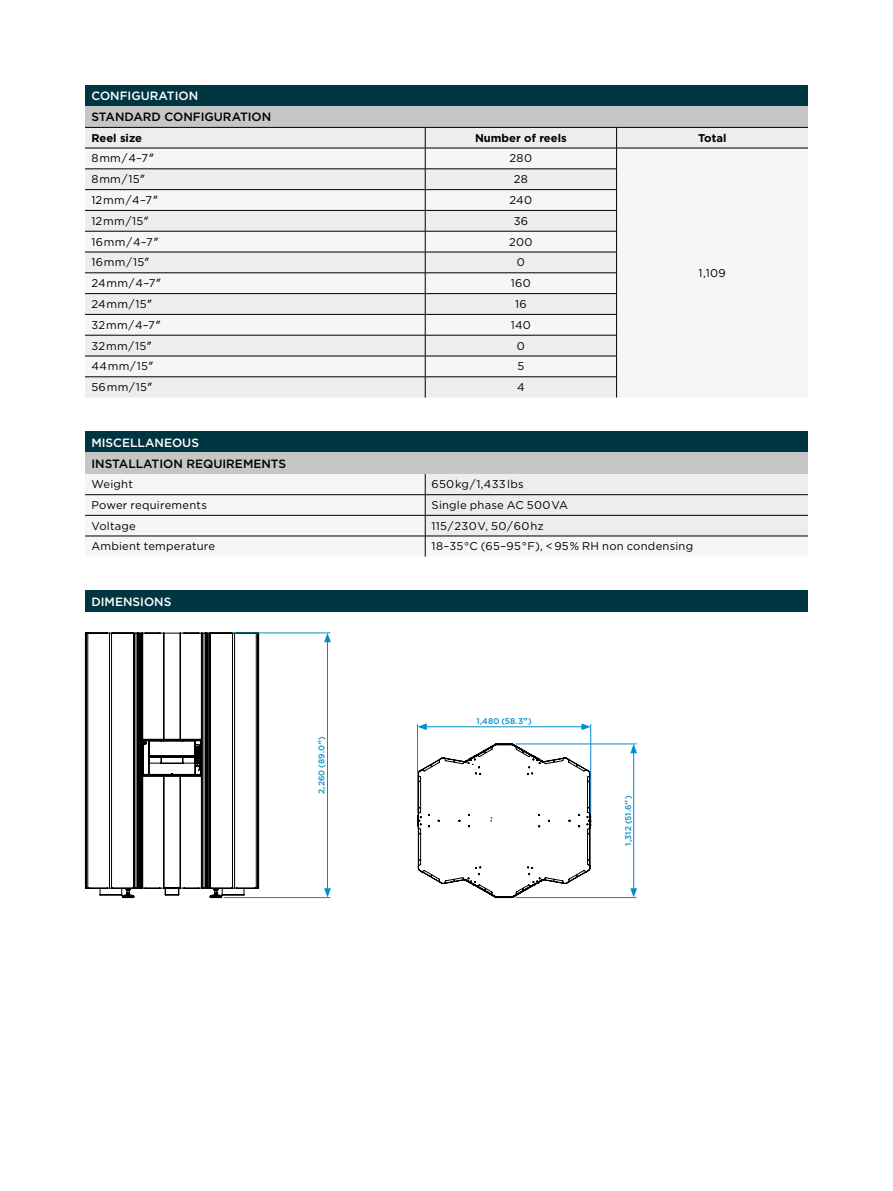
<style>
.page{position:relative;width:893px;height:1191px;background:#fff}
.page>*{position:absolute;margin:0;border:0;box-sizing:border-box;transform-origin:0 0}
.t1{font:500 12px "Gotham";color:#000}
.t2{font:500 12px "Gotham";color:#fff}
.t3{font:11.25px "Gotham";letter-spacing:.02em;color:#000}
.t4{font:700 11.25px "Gotham";color:#000}
.t5{font:500 8.25px "Gotham";letter-spacing:.01em;color:#008ecc}
.s1{font-family:"Helvetica Neue"}
.s2{font-family:"Helvetica Neue";font-weight:700}
</style>
<div class="page">
<div style="left:85px;top:85px;width:723px;height:21px;background:#003542"></div>
<div style="left:85px;top:106px;width:723px;height:21px;background:#c6c6c6"></div>
<div style="left:85px;top:128px;width:723px;height:20px;background:#ededed"></div>
<svg style="left:85px;top:149px;width:533px;height:248px;fill:#ededed"></svg>
<hr style="left:85px;top:148px;width:340px;height:1px;background:#000">
<hr style="left:425px;top:148px;width:192px;height:1px;background:#000">
<hr style="left:617px;top:148px;width:191px;height:1px;background:#000">
<hr style="left:85px;top:169px;width:340px;height:1px;background:#000">
<hr style="left:425px;top:169px;width:192px;height:1px;background:#000">
<hr style="left:85px;top:189px;width:340px;height:1px;background:#000">
<hr style="left:425px;top:189px;width:192px;height:1px;background:#000">
<hr style="left:85px;top:210px;width:340px;height:1px;background:#000">
<hr style="left:425px;top:210px;width:192px;height:1px;background:#000">
<hr style="left:85px;top:231px;width:340px;height:1px;background:#000">
<hr style="left:425px;top:231px;width:192px;height:1px;background:#000">
<hr style="left:85px;top:252px;width:340px;height:1px;background:#000">
<hr style="left:425px;top:252px;width:192px;height:1px;background:#000">
<hr style="left:85px;top:272px;width:340px;height:1px;background:#000">
<hr style="left:425px;top:272px;width:192px;height:1px;background:#000">
<hr style="left:85px;top:293px;width:340px;height:1px;background:#000">
<hr style="left:425px;top:293px;width:192px;height:1px;background:#000">
<hr style="left:85px;top:314px;width:340px;height:1px;background:#000">
<hr style="left:425px;top:314px;width:192px;height:1px;background:#000">
<hr style="left:85px;top:335px;width:340px;height:1px;background:#000">
<hr style="left:425px;top:335px;width:192px;height:1px;background:#000">
<hr style="left:85px;top:356px;width:340px;height:1px;background:#000">
<hr style="left:425px;top:356px;width:192px;height:1px;background:#000">
<hr style="left:85px;top:376px;width:340px;height:1px;background:#000">
<hr style="left:425px;top:376px;width:192px;height:1px;background:#000">
<svg style="left:425px;top:128px;width:1px;height:269px"></svg>
<svg style="left:616px;top:128px;width:1px;height:269px"></svg>
<hr style="left:85px;top:127px;width:340px;height:1px;background:#000">
<hr style="left:425px;top:127px;width:192px;height:1px;background:#000">
<hr style="left:617px;top:127px;width:191px;height:1px;background:#000">
<div style="left:85px;top:432px;width:723px;height:21px;background:#003542"></div>
<div style="left:85px;top:453px;width:723px;height:21px;background:#c6c6c6"></div>
<div style="left:85px;top:474px;width:340px;height:82px;background:#f6f6f6"></div>
<svg style="left:425px;top:474px;width:383px;height:82px"></svg>
<hr style="left:85px;top:494px;width:340px;height:1px;background:#000">
<hr style="left:425px;top:494px;width:383px;height:1px;background:#000">
<hr style="left:85px;top:515px;width:340px;height:1px;background:#000">
<hr style="left:425px;top:515px;width:383px;height:1px;background:#000">
<hr style="left:85px;top:536px;width:340px;height:1px;background:#000">
<hr style="left:425px;top:536px;width:383px;height:1px;background:#000">
<div style="left:85px;top:591px;width:723px;height:21px;background:#003542"></div>
<svg style="left:85px;top:632px;width:174px;height:266px"></svg>
<hr style="left:327px;top:640px;width:1px;height:250px;background:#008ecc">
<svg style="left:324px;top:633px;width:7px;height:9px"></svg>
<svg style="left:324px;top:888px;width:7px;height:9px"></svg>
<hr style="left:234px;top:632px;width:96px;height:1px;background:#008ecc">
<hr style="left:224px;top:897px;width:106px;height:1px;background:#008ecc">
<svg style="left:417px;top:743px;width:175px;height:156px"></svg>
<hr style="left:424px;top:726px;width:160px;height:1px;background:#008ecc">
<svg style="left:417px;top:723px;width:10px;height:7px"></svg>
<svg style="left:581px;top:723px;width:10px;height:7px"></svg>
<hr style="left:633px;top:751px;width:1px;height:139px;background:#008ecc">
<svg style="left:630px;top:744px;width:7px;height:9px"></svg>
<svg style="left:630px;top:888px;width:7px;height:9px"></svg>
<hr style="left:417px;top:724px;width:1px;height:89px;background:#008ecc">
<hr style="left:590px;top:724px;width:1px;height:89px;background:#008ecc">
<hr style="left:515px;top:743px;width:122px;height:1px;background:#008ecc">
<hr style="left:515px;top:897px;width:122px;height:1px;background:#008ecc">
<p class="t2" style="left:91px;top:88px;width:108px">CONFIGURATION</p>
<p class="t1" style="left:91px;top:109px;width:181px">STANDARD CONFIGURATION</p>
<p class="t4" style="left:91px;top:130px;width:52px">Reel size</p>
<p class="t4" style="left:475px;top:130px;width:93px">Number of reels</p>
<p class="t4" style="left:698px;top:130px;width:30px">Total</p>
<p class="t3" style="left:91px;top:151px;width:64px">8 mm / 4–7<span class="s1">″</span></p>
<p class="t3" style="left:510px;top:151px;width:24px">280</p>
<p class="t3" style="left:91px;top:172px;width:55px">8 mm / 15<span class="s1">″</span></p>
<p class="t3" style="left:514px;top:172px;width:16px">28</p>
<p class="t3" style="left:91px;top:193px;width:68px">12 mm / 4–7<span class="s1">″</span></p>
<p class="t3" style="left:510px;top:193px;width:24px">240</p>
<p class="t3" style="left:91px;top:214px;width:59px">12 mm / 15<span class="s1">″</span></p>
<p class="t3" style="left:514px;top:214px;width:16px">36</p>
<p class="t3" style="left:91px;top:234px;width:69px">16 mm / 4–7<span class="s1">″</span></p>
<p class="t3" style="left:509px;top:234px;width:25px">200</p>
<p class="t3" style="left:91px;top:255px;width:60px">16 mm / 15<span class="s1">″</span></p>
<p class="t3" style="left:517px;top:255px;width:10px">0</p>
<p class="t3" style="left:91px;top:276px;width:72px">24 mm / 4–7<span class="s1">″</span></p>
<p class="t3" style="left:511px;top:276px;width:22px">160</p>
<p class="t3" style="left:91px;top:297px;width:62px">24 mm / 15<span class="s1">″</span></p>
<p class="t3" style="left:515px;top:297px;width:13px">16</p>
<p class="t3" style="left:91px;top:318px;width:71px">32 mm / 4–7<span class="s1">″</span></p>
<p class="t3" style="left:511px;top:317px;width:22px">140</p>
<p class="t3" style="left:91px;top:338px;width:62px">32 mm / 15<span class="s1">″</span></p>
<p class="t3" style="left:517px;top:338px;width:10px">0</p>
<p class="t3" style="left:91px;top:359px;width:64px">44 mm / 15<span class="s1">″</span></p>
<p class="t3" style="left:517px;top:359px;width:8px">5</p>
<p class="t3" style="left:91px;top:380px;width:63px">56 mm / 15<span class="s1">″</span></p>
<p class="t3" style="left:517px;top:380px;width:9px">4</p>
<p class="t3" style="left:699px;top:265px;width:29px">1,109</p>
<p class="t2" style="left:91px;top:434px;width:109px">MISCELLANEOUS</p>
<p class="t1" style="left:91px;top:455px;width:196px">INSTALLATION REQUIREMENTS</p>
<p class="t3" style="left:91px;top:477px;width:43px">Weight</p>
<p class="t3" style="left:432px;top:477px;width:94px">650 kg / 1,433 lbs</p>
<p class="t3" style="left:91px;top:498px;width:117px">Power requirements</p>
<p class="t3" style="left:432px;top:498px;width:138px">Single phase AC 500 VA</p>
<p class="t3" style="left:91px;top:518px;width:46px">Voltage</p>
<p class="t3" style="left:432px;top:518px;width:113px">115 / 230 V, 50 / 60 hz</p>
<p class="t3" style="left:91px;top:539px;width:125px">Ambient temperature</p>
<p class="t3" style="left:432px;top:539px;width:263px">18–35 °C (65–95 °F), &lt; 95 % RH non condensing</p>
<p class="t2" style="left:91px;top:593px;width:81px">DIMENSIONS</p>
<p class="t5" style="left:316px;top:794px;width:59px;rotate:-90deg">2,260 (89.0<span class="s2">″</span>)</p>
<p class="t5" style="left:477px;top:715px;width:57px">1,480 (58.3<span class="s2">″</span>)</p>
<p class="t5" style="left:623px;top:845px;width:51px;rotate:-90deg">1,312 (51.6<span class="s2">″</span>)</p>
</div>
